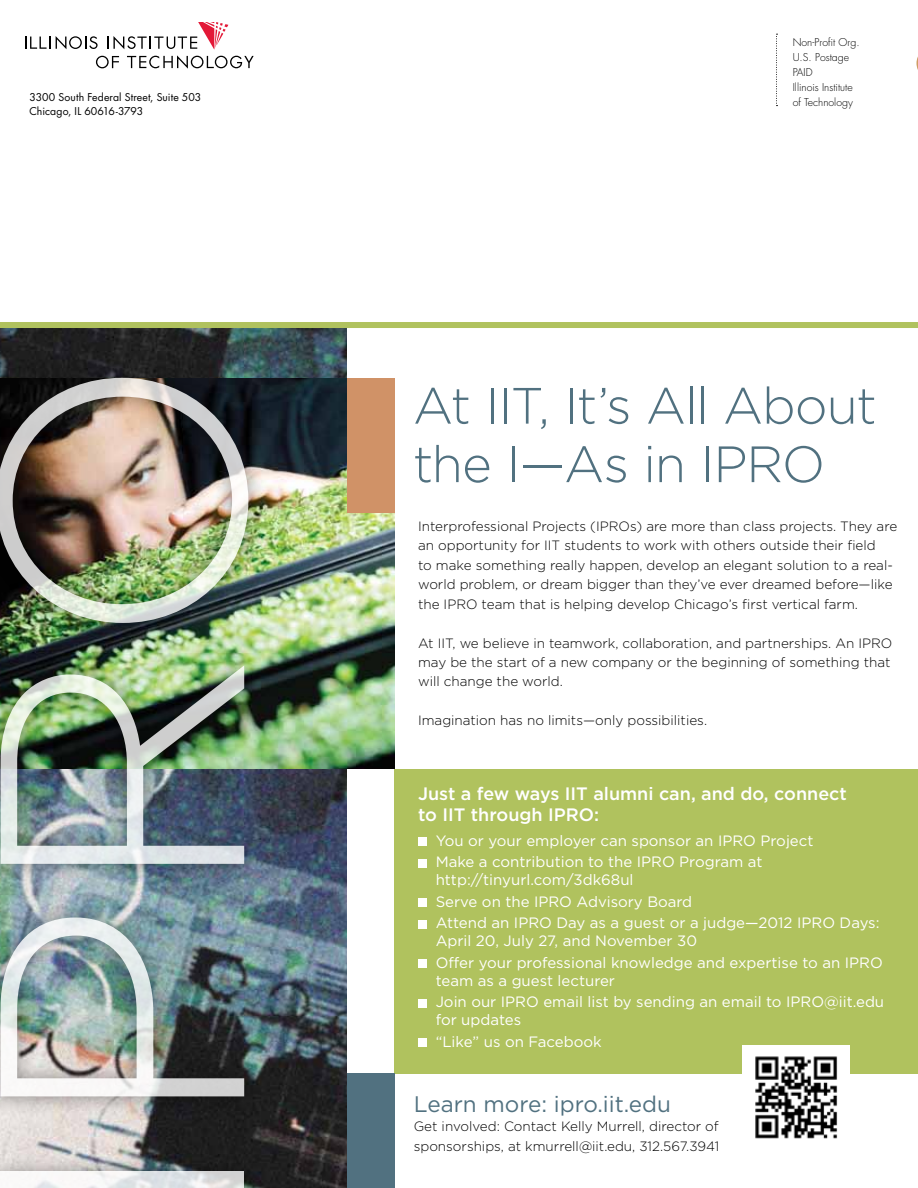
<style>
.page{position:relative;width:918px;height:1188px;background:#fff}
.page>*{position:absolute;margin:0;border:0;box-sizing:border-box;transform-origin:0 0}
.t1{font:300 348.15px "Gotham";color:#fff}
.t2{font:300 51px/58.5px "Gotham";letter-spacing:-.025em;color:#517180}
.t3{font:22.5px "Gotham";color:#517180}
.t4{font:500 18px/21.6px "Gotham";color:#fff}
.t5{font:15px/21.5px "Gotham";color:#fff}
.t6{font:300 13.5px/19.5px "Gotham";color:#000}
.t7{font:300 10.5px/15px "Futura";color:#000}
.t8{font:10.5px/13.5px "Futura";letter-spacing:.005em;color:#000}
</style>
<div class="page">
<svg style="left:25px;top:22px;width:229px;height:47px"></svg>
<svg style="left:776px;top:34px;width:2px;height:72px"></svg>
<img style="left:0;top:328px;width:347px;height:860px">
<div style="left:394px;top:769px;width:524px;height:305px;background:#b0c25e"></div>
<div style="left:347px;top:1074px;width:47px;height:114px;background:#517180"></div>
<div style="left:418px;top:837px;width:9px;height:9px;background:#fff"></div>
<div style="left:418px;top:859px;width:9px;height:8px;background:#fff"></div>
<div style="left:418px;top:898px;width:9px;height:9px;background:#fff"></div>
<div style="left:418px;top:920px;width:9px;height:8px;background:#fff"></div>
<div style="left:418px;top:959px;width:9px;height:9px;background:#fff"></div>
<div style="left:418px;top:999px;width:9px;height:8px;background:#fff"></div>
<div style="left:418px;top:1038px;width:9px;height:9px;background:#fff"></div>
<img style="left:267px;top:378px;width:127px;height:391px">
<div style="left:0;top:359px;width:267px;height:829px;background:#000;opacity:.51"></div>
<div style="left:742px;top:1045px;width:108px;height:108px;background:#fff"></div>
<img style="left:755px;top:1056px;width:83px;height:83px">
<div style="left:347px;top:378px;width:47px;height:135px;background:#d09267"></div>
<svg style="left:917px;top:57px;width:1px;height:13px"></svg>
<div style="left:0;top:322px;width:918px;height:6px;background:#b0c25e"></div>
<p class="t8" style="left:30px;top:91px;width:173px">3300 South Federal Street, Suite 503<br>Chicago, IL 60616-3793</p>
<h1 class="t1" style="left:-68px;top:1228px;width:877px;rotate:-90deg">IPRO</h1>
<p class="t7" style="left:793px;top:34px;width:68px">Non-Profit Org.<br>U.S. Postage<br>PAID<br>Illinois Institute of Technology</p>
<p class="t2" style="left:413px;top:376px;width:465px">At IIT, It’s All About the I—As in IPRO</p>
<p class="t6" style="left:418px;top:516px;width:481px">Interprofessional Projects (IPROs) are more than class projects. They are an opportunity for IIT students to work with others outside their field<br>to make something really happen, develop an elegant solution to a real&shy;world problem, or dream bigger than they’ve ever dreamed before—like the IPRO team that is helping develop Chicago’s first vertical farm.</p>
<p class="t6" style="left:418px;top:633px;width:476px">At IIT, we believe in teamwork, collaboration, and partnerships. An IPRO may be the start of a new company or the beginning of something that will change the world.</p>
<p class="t6" style="left:418px;top:711px;width:291px">Imagination has no limits—only possibilities.</p>
<p class="t4" style="left:418px;top:782px;width:430px">Just a few ways IIT alumni can, and do, connect to IIT through IPRO:</p>
<p class="t5" style="left:436px;top:830px;width:379px">You or your employer can sponsor an IPRO Project<br>Make a contribution to the IPRO Program at</p>
<p class="t5" style="left:436px;top:869px;width:445px">http://tinyurl.com/3dk68ul<br>Serve on the IPRO Advisory Board<br>Attend an IPRO Day as a guest or a judge—2012 IPRO Days:</p>
<p class="t5" style="left:436px;top:930px;width:449px">April 20, July 27, and November 30<br>Offer your professional knowledge and expertise to an IPRO</p>
<p class="t5" style="left:436px;top:970px;width:450px">team as a guest lecturer<br>Join our IPRO email list by sending an email to IPRO@iit.edu</p>
<p class="t5" style="left:436px;top:1009px;width:168px">for updates<br>“Like” us on Facebook</p>
<p class="t3" style="left:414px;top:1091px;width:259px">Learn more: ipro.iit.edu</p>
<p class="t6" style="left:414px;top:1117px;width:307px">Get involved: Contact Kelly Murrell, director of sponsorships, at kmurrell@iit.edu, 312.567.3941</p>
</div>
